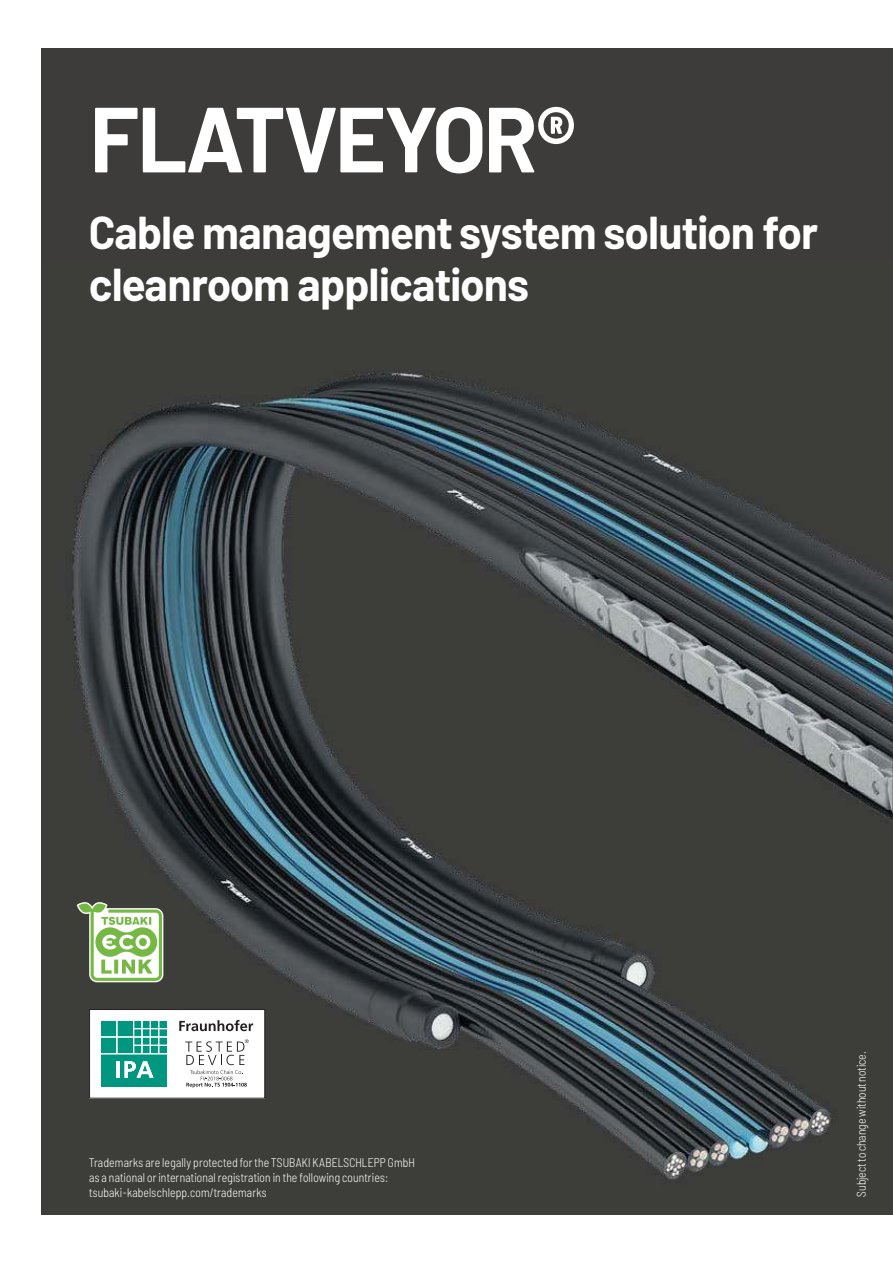
<style>
.page{position:relative;width:893px;height:1263px;background:#fff}
.page>*{position:absolute;margin:0;border:0;box-sizing:border-box;transform-origin:0 0}
.t1{font:700 92.4px "Barlow";letter-spacing:-.025em;color:#fff;scale:.95 1}
.t2{font:700 46.2px/52.5px "Barlow";letter-spacing:-.015em;color:#fff;scale:.95 1}
.t3{font:300 semi-condensed 12.6px/14.7px "Barlow";letter-spacing:.015em;color:#fff;scale:.95 1}
</style>
<div class="page">
<div style="left:42px;top:48px;width:851px;height:1167px;background:#3d3c3b"></div>
<img style="left:72px;top:370px;width:821px;height:810px">
<div style="left:90px;top:1010px;width:175px;height:88px;background:#fff"></div>
<div style="left:89px;top:1009px;width:176px;height:89px;border:1px solid #231f20"></div>
<div style="left:101px;top:1021px;width:65px;height:66px;background:#00967f"></div>
<hr style="left:133px;top:1018px;width:1px;height:36px;background:#fff">
<hr style="left:134px;top:1045px;width:34px;height:1px;background:#fff">
<hr style="left:134px;top:1028px;width:34px;height:1px;background:#fff">
<hr style="left:158px;top:1018px;width:1px;height:36px;background:#fff">
<hr style="left:141px;top:1018px;width:2px;height:36px;background:#fff">
<hr style="left:150px;top:1018px;width:1px;height:36px;background:#fff">
<hr style="left:116px;top:1018px;width:1px;height:36px;background:#fff">
<hr style="left:99px;top:1036px;width:69px;height:2px;background:#fff">
<hr style="left:99px;top:1053px;width:69px;height:1px;background:#fff">
<hr style="left:116px;top:1061px;width:3px;height:17px;background:#fff">
<svg style="left:125px;top:1061px;width:28px;height:17px"></svg>
<svg style="left:179px;top:1020px;width:74px;height:11px"></svg>
<svg style="left:185px;top:1039px;width:64px;height:49px"></svg>
<svg style="left:77px;top:902px;width:86px;height:80px"></svg>
<h1 class="t1" style="left:89px;top:86px;width:515px">FLATVEYOR®</h1>
<h2 class="t2" style="left:89px;top:207px;width:769px">Cable management system solution for cleanroom applications</h2>
<p class="t3" style="left:89px;top:1157px;width:344px">Trademarks are legally protected for the TSUBAKI KABELSCHLEPP GmbH as a national or international registration in the following countries: tsubaki-kabelschlepp.com/trademarks</p>
<p class="t3" style="left:855px;top:1197px;width:154px;rotate:-90deg">Subject to change without notice.</p>
</div>
